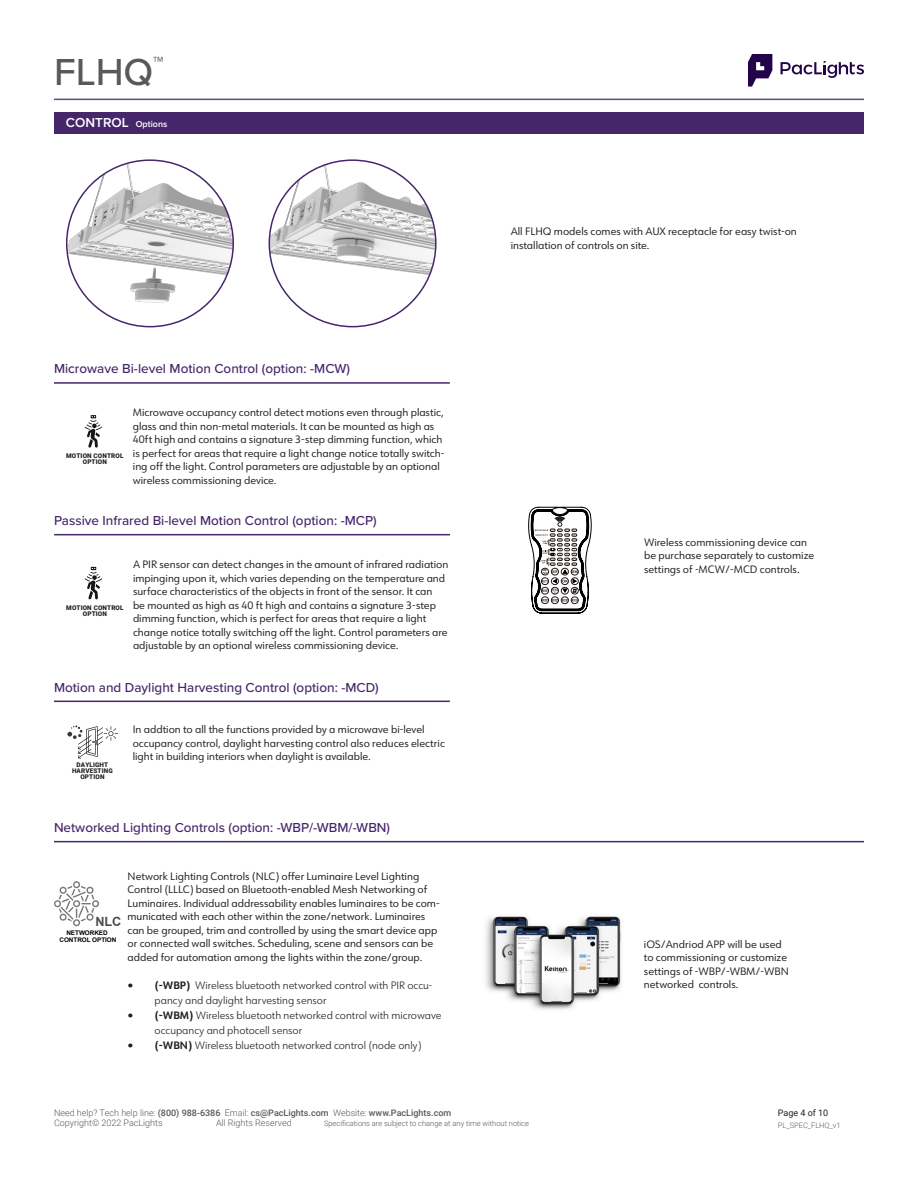
<style>
.page{position:relative;width:918px;height:1188px;background:#fff}
.page>*{position:absolute;margin:0;border:0;box-sizing:border-box;transform-origin:0 0}
.t1{font:500 39px "Proxima Nova";color:#58595b}
.Sub-Title{font:500 13.5px "Proxima Nova";color:#46266b}
.t2{font:600 13.5px "Proxima Nova";color:#fff}
.t3{font:700 12.75px "Arial";color:#4d4d4d}
.Content{font:10.5px/13.5px "URW Form";color:#231f20}
.t4{font:300 10.5px/15px "URW Form";color:#231f20}
.t5{font:300 9px/10.8px "Roboto";color:#58595b}
.t6{font:9px "Roboto";color:#231f20}
.t7{font:300 7.5px "Roboto";color:#58595b}
.t8{font:900 6.45px/6px "Roboto";letter-spacing:.02em;color:#231f20;text-align:center}
.t9{font:700 6.3px/7.6px "Arial";letter-spacing:-.005em;color:#000;text-align:center}
.s1{font-size:9px}
.s2{font-weight:700}
.s3{font-weight:500}
</style>
<div class="page">
<hr style="left:54px;top:99px;width:810px;height:1px;background:#634489">
<svg style="left:748px;top:54px;width:24px;height:33px"></svg>
<svg style="left:781px;top:61px;width:83px;height:17px"></svg>
<img style="left:67px;top:160px;width:166px;height:167px;border-radius:83px">
<img style="left:269px;top:160px;width:167px;height:167px;border-radius:83px">
<div style="left:54px;top:112px;width:810px;height:22px;background:#46266b"></div>
<hr style="left:54px;top:382px;width:396px;height:2px;background:#46266b">
<hr style="left:54px;top:701px;width:396px;height:1px;background:#46266b">
<svg style="left:528px;top:506px;width:64px;height:108px"></svg>
<hr style="left:54px;top:841px;width:810px;height:1px;background:#46266b">
<img style="left:485px;top:916px;width:136px;height:94px">
<svg style="left:54px;top:881px;width:45px;height:45px"></svg>
<svg style="left:85px;top:415px;width:17px;height:33px"></svg>
<svg style="left:67px;top:725px;width:51px;height:34px"></svg>
<hr style="left:54px;top:534px;width:396px;height:1px;background:#46266b">
<svg style="left:85px;top:567px;width:17px;height:33px"></svg>
<h1 class="t1" style="left:54px;top:43px;width:111px">FLHQ<sup>™</sup></h1>
<p class="t2" style="left:66px;top:112px;width:103px">CONTROL <span class="s1">Options</span></p>
<p class="Sub-Title" style="left:54px;top:359px;width:298px">Microwave Bi-level Motion Control (option: -MCW)</p>
<p class="t8" style="left:66px;top:453px;width:59px">MOTION CONTROL<br>OPTION</p>
<p class="Content" style="left:133px;top:406px;width:313px">Microwave occupancy control detect motions even through plastic, glass and thin non-metal materials. It can be mounted as high as 40ft high and contains a signature 3-step dimming function, which is perfect for areas that require a light change notice totally switch&shy;ing off the light. Control parameters are adjustable by an optional wireless commissioning device.</p>
<p class="Sub-Title" style="left:54px;top:511px;width:324px">Passive Infrared Bi-level Motion Control (option: -MCP)</p>
<p class="Content" style="left:133px;top:557px;width:317px">A PIR sensor can detect changes in the amount of infrared radiation impinging upon it, which varies depending on the temperature and surface characteristics of the objects in front of the sensor. It can<br>be mounted as high as 40 ft high and contains a signature 3-step dimming function, which is perfect for areas that require a light change notice totally switching off the light. Control parameters are adjustable by an optional wireless commissioning device.</p>
<p class="t8" style="left:66px;top:605px;width:59px">MOTION CONTROL<br>OPTION</p>
<p class="Sub-Title" style="left:54px;top:677px;width:326px">Motion and Daylight Harvesting Control (option: -MCD)</p>
<p class="t8" style="left:72px;top:762px;width:42px">DAYLIGHT<br>HARVESTING<br>OPTION</p>
<p class="Content" style="left:133px;top:723px;width:314px">In addtion to all the functions provided by a microwave bi-level occupancy control, daylight harvesting control also reduces electric light in building interiors when daylight is available.</p>
<p class="Sub-Title" style="left:54px;top:817px;width:338px">Networked Lighting Controls (option: -WBP/-WBM/-WBN)</p>
<p class="Content" style="left:128px;top:869px;width:314px">Network Lighting Controls (NLC) offer Luminaire Level Lighting Control (LLLC) based on Bluetooth-enabled Mesh Networking of Luminaires. Individual addressability enables luminaires to be com&shy;municated with each other within the zone/network. Luminaires can be grouped, trim and controlled by using the smart device app or connected wall switches. Scheduling, scene and sensors can be added for automation among the lights within the zone/group.</p>
<p class="t4" style="left:155px;top:978px;width:279px;text-indent:-27px"><span class="s2">• (-WBP)</span> Wireless bluetooth networked control with PIR occu&shy;pancy and daylight harvesting sensor</p>
<p class="t4" style="left:155px;top:1008px;width:288px;text-indent:-27px"><span class="s2">• (-WBM)</span> Wireless bluetooth networked control with microwave occupancy and photocell sensor</p>
<p class="t4" style="left:128px;top:1038px;width:295px"><span class="s2">• (-WBN)</span> Wireless bluetooth networked control (node only)</p>
<p class="t3" style="left:95px;top:914px;width:27px">NLC</p>
<p class="t9" style="left:60px;top:929px;width:58px">NETWORKED<br>CONTROL OPTION</p>
<p class="Content" style="left:511px;top:224px;width:288px">All FLHQ models comes with AUX receptacle for easy twist-on installation of controls on site.</p>
<p class="Content" style="left:644px;top:535px;width:172px">Wireless commissioning device can be purchase separately to customize settings of -MCW/-MCD controls.</p>
<p class="Content" style="left:644px;top:937px;width:146px">iOS/Andriod APP will be used to commissioning or customize settings of -WBP/-WBM/-WBN networked controls.</p>
<p class="t5" style="left:54px;top:1107px;width:399px">Need help? Tech help line: <span class="s3">(800) 988-6386</span> Email: <span class="s3">cs@PacLights.com</span> Website: <span class="s3">www.PacLights.com<br></span>Copyright© 2022 PacLights</p>
<p class="t5" style="left:216px;top:1118px;width:77px">All Rights Reserved</p>
<p class="t7" style="left:324px;top:1119px;width:207px">Specifications are subject to change at any time without notice</p>
<p class="t6" style="left:778px;top:1106px;width:52px">Page 4 of 10</p>
<p class="t7" style="left:778px;top:1120px;width:64px">PL_SPEC_FLHQ_v1</p>
</div>
